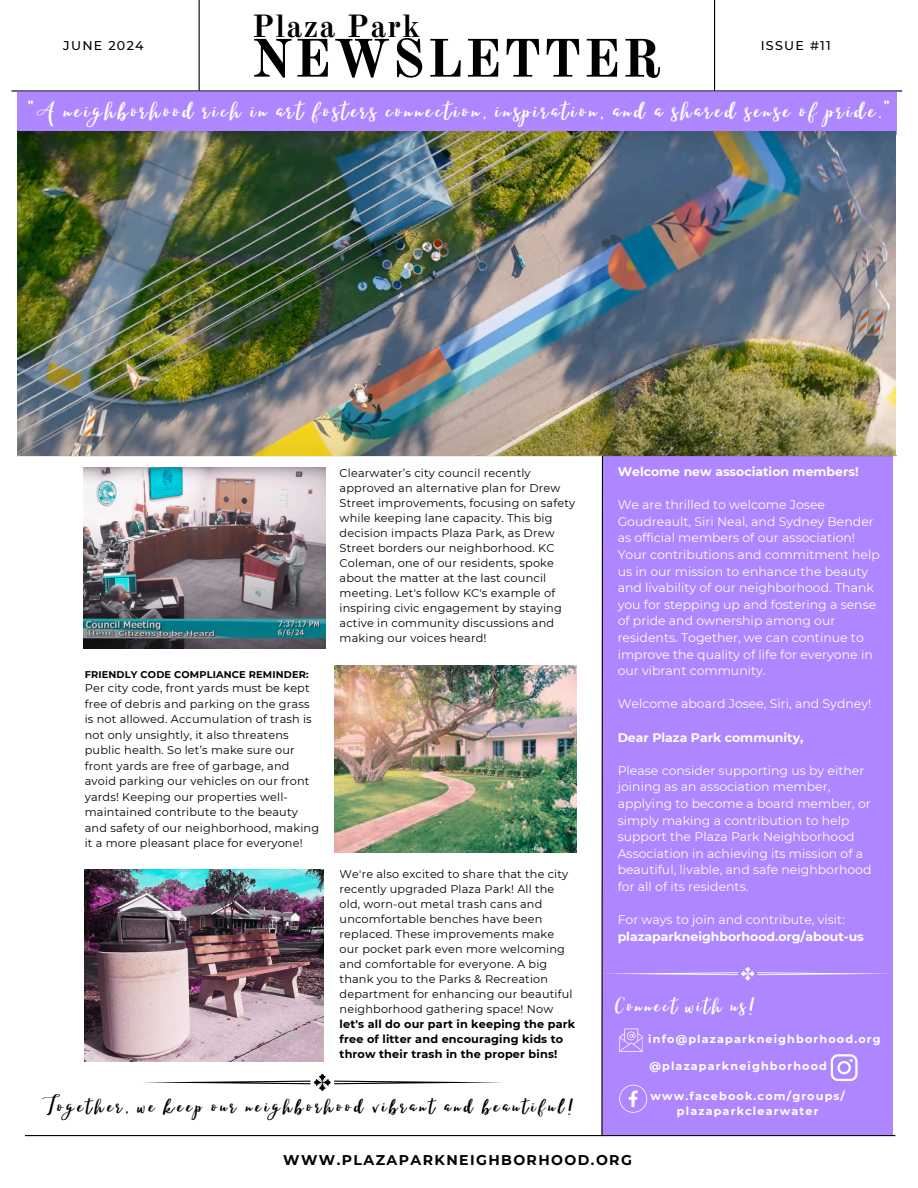
<style>
.page{position:relative;width:918px;height:1188px;background:#fff}
.page>*{position:absolute;margin:0;border:0;box-sizing:border-box;transform-origin:0 0}
.t1{font:700 52.95px "Old Standard";letter-spacing:.04em;color:#000}
.t2{font:700 31.5px "Old Standard";letter-spacing:.04em;color:#000}
.t3{font:28.5px "Lucky Dip Caitlin";letter-spacing:.1em;color:#fff}
.t4{font:25.5px "Lucky Dip Caitlin";letter-spacing:.1em;color:#fff}
.t5{font:24px "Lucky Dip Caitlin";letter-spacing:.13em;color:#000}
.t6{font:700 14.1px "Montserrat";letter-spacing:.1em;color:#000}
.t7{font:500 12.75px "Montserrat";letter-spacing:.1em;color:#000}
.t8{font:12.45px/16.6px "Montserrat";color:#fff}
.t9{font:700 12.45px/16.6px "Montserrat";color:#fff}
.t10{font:11.25px/15px "Montserrat";letter-spacing:.015em;color:#000}
.t11{font:700 11.25px/15px "Montserrat";letter-spacing:.1em;color:#fff;text-align:center}
.t12{font:700 9.75px "Montserrat";letter-spacing:.015em;color:#000}
.s1{font-weight:400}
.s2{font-weight:700}
</style>
<div class="page">
<hr style="left:11px;top:90px;width:891px;height:2px;background:#000">
<hr style="left:199px;top:0;width:1px;height:90px;background:#000">
<hr style="left:714px;top:0;width:1px;height:90px;background:#000">
<hr style="left:25px;top:1135px;width:870px;height:1px;background:#000">
<hr style="left:17px;top:455px;width:879px;height:1px;background:#000">
<div style="left:17px;top:92px;width:879px;height:43px;background:#ae86ff"></div>
<svg style="left:142px;top:1074px;width:360px;height:17px"></svg>
<div style="left:601px;top:455px;width:293px;height:682px;background:#ae86ff"></div>
<img style="left:17px;top:131px;width:879px;height:324px">
<img style="left:335px;top:666px;width:242px;height:186px">
<img style="left:84px;top:467px;width:241px;height:181px">
<img style="left:85px;top:870px;width:238px;height:191px">
<p class="t2" style="left:252px;top:7px;width:169px">Plaza Park</p>
<p class="t1" style="left:252px;top:26px;width:411px">NEWSLETTER</p>
<p class="t7" style="left:63px;top:38px;width:82px">JUNE 2024</p>
<p class="t7" style="left:761px;top:38px;width:72px">ISSUE #11</p>
<p class="t3" style="left:28px;top:95px;width:863px">"A neighborhood rich in art fosters connection, inspiration, and a shared sense of pride."</p>
<p class="t10" style="left:340px;top:465px;width:237px">Clearwater’s city council recently approved an alternative plan for Drew Street improvements, focusing on safety while keeping lane capacity. This big decision impacts Plaza Park, as Drew Street borders our neighborhood. KC Coleman, one of our residents, spoke about the matter at the last council meeting. Let's follow KC's example of inspiring civic engagement by staying active in community discussions and making our voices heard!</p>
<p class="t9" style="left:618px;top:463px;width:242px">Welcome new association members!</p>
<h6 class="t8" style="left:618px;top:496px;width:264px">We are thrilled to welcome Josee Goudreault, Siri Neal, and Sydney Bender as official members of our association!<br>Your contributions and commitment help us in our mission to enhance the beauty and livability of our neighborhood. Thank you for stepping up and fostering a sense of pride and ownership among our residents. Together, we can continue to improve the quality of life for everyone in our vibrant community.</h6>
<p class="t8" style="left:618px;top:696px;width:255px">Welcome aboard Josee, Siri, and Sydney!</p>
<p class="t9" style="left:618px;top:729px;width:187px">Dear Plaza Park community,</p>
<h6 class="t8" style="left:618px;top:762px;width:255px">Please consider supporting us by either joining as an association member, applying to become a board member, or simply making a contribution to help support the Plaza Park Neighborhood Association in achieving its mission of a beautiful, livable, and safe neighborhood for all of its residents.</h6>
<p class="t9" style="left:618px;top:911px;width:248px"><span class="s1">For ways to join and contribute, visit: </span>plazaparkneighborhood.org/about-us</p>
<p class="t12" style="left:85px;top:668px;width:225px">FRIENDLY CODE COMPLIANCE REMINDER:</p>
<p class="t10" style="left:85px;top:681px;width:236px;line-height:15.5px">Per city code, front yards must be kept free of debris and parking on the grass is not allowed. Accumulation of trash is not only unsightly, it also threatens public health. So let’s make sure our front yards are free of garbage, and avoid parking our vehicles on our front yards! Keeping our properties well&shy;maintained contribute to the beauty and safety of our neighborhood, making it a more pleasant place for everyone!</p>
<p class="t10" style="left:340px;top:867px;width:237px">We're also excited to share that the city recently upgraded Plaza Park! All the old, worn-out metal trash cans and uncomfortable benches have been replaced. These improvements make our pocket park even more welcoming and comfortable for everyone. A big thank you to the Parks &amp; Recreation department for enhancing our beautiful neighborhood gathering space! Now <span class="s2">let's all do our part in keeping the park free of litter and encouraging kids to throw their trash in the proper bins!</span></p>
<p class="t4" style="left:615px;top:992px;width:142px">Connect with us!</p>
<p class="t11" style="left:648px;top:1032px;width:234px">info@plazaparkneighborhood.org</p>
<p class="t11" style="left:649px;top:1059px;width:179px">@plazaparkneighborhood</p>
<p class="t11" style="left:651px;top:1088px;width:196px">www.facebook.com/groups/ plazaparkclearwater</p>
<p class="t5" style="left:42px;top:1093px;width:534px">Together, we keep our neighborhood vibrant and beautiful!</p>
<h4 class="t6" style="left:283px;top:1151px;width:350px">WWW.PLAZAPARKNEIGHBORHOOD.ORG</h4>
</div>
